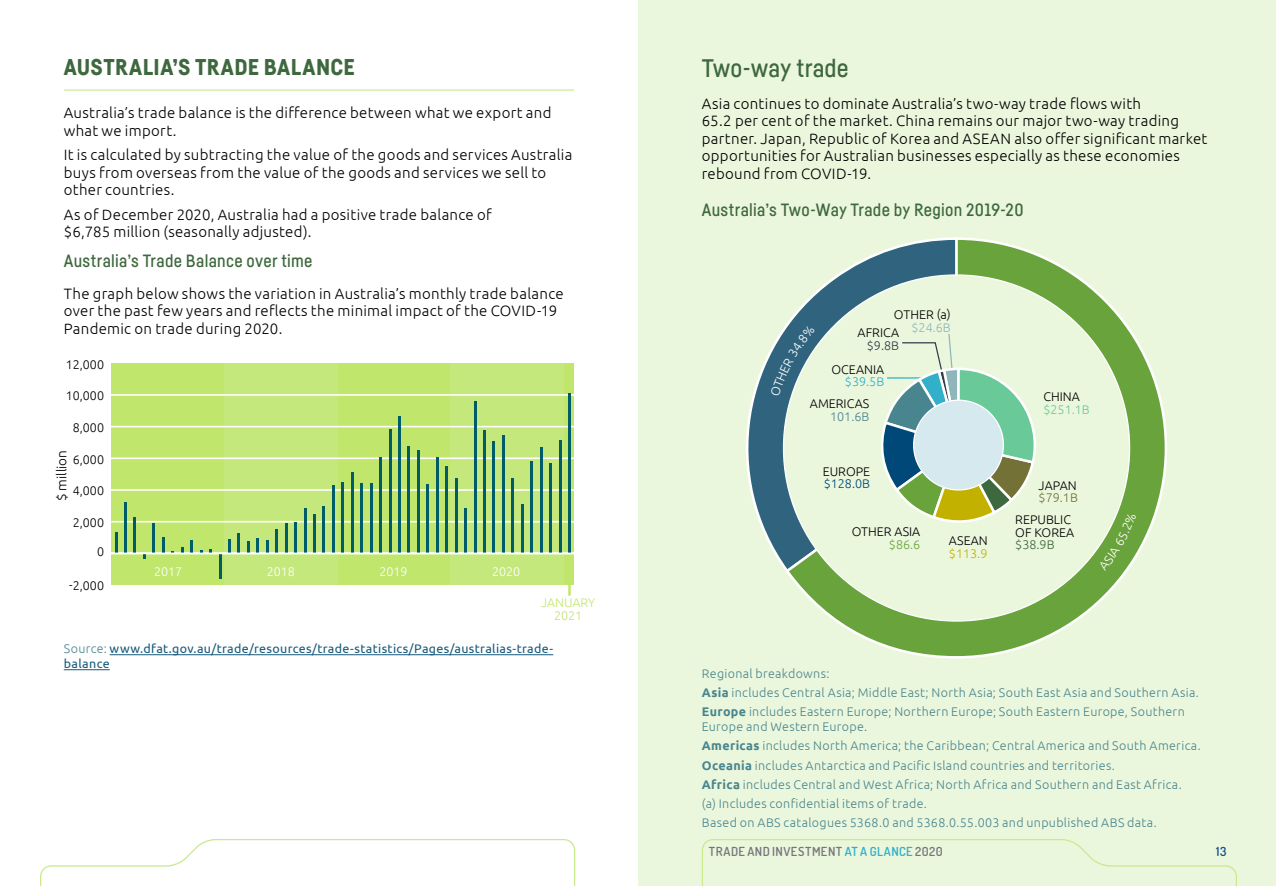
<style>
.page{position:relative;width:1276px;height:886px;background:#fff}
.page>*{position:absolute;margin:0;border:0;box-sizing:border-box;transform-origin:0 0}
.B_-_Heading{font:500 25px "Fabrikat";color:#3e683d}
.A_-_Heading{font:900 22.5px "Fabrikat";letter-spacing:.02em;color:#3e683d}
.E_-_Heading_-_Tables{font:500 17.5px "Fabrikat";letter-spacing:.015em;color:#3e683d}
.t1{font:300 15px/17.5px "Ubuntu";letter-spacing:.02em;color:#000}
.t2{font:300 13.5px "Ubuntu";color:#000}
.Footnotes_Flush{font:300 12.5px/15px "Ubuntu";letter-spacing:.025em;color:#49858e}
.t3{font:300 12.5px/12.5px "Ubuntu";color:#000;text-align:right}
.Footnotes_Flush-2{font:12.5px/15px "Ubuntu";letter-spacing:.03em;color:#165a7c}
.t4{font:600 12.5px "Dosis";letter-spacing:.04em;color:#74777b}
.t5{font:300 12.5px "Ubuntu";color:#fff}
.t6{font:300 12.5px/12.5px "Ubuntu";color:#004877}
.t7{font:300 12.5px/12.5px "Ubuntu";color:#69c998}
.t8{font:300 12.5px/12.5px "Ubuntu";color:#c3b100}
.t9{font:300 12.5px/12.5px "Ubuntu";color:#737136}
.t10{font:300 12.5px/12.5px "Ubuntu";color:#c0e66c;text-align:center}
.t11{font:600 12.5px "Dosis";color:#134f90}
.s1{font-weight:300;color:#49858e}
.s2{color:#8fb6bb}
.s3{color:#303e49}
.s4{color:#32afc9}
.s5{color:#49858e}
.s6{color:#000}
.s7{color:#69a33b}
.s8{color:#3e683d}
.s9{font-weight:700}
</style>
<div class="page">
<svg style="left:40px;top:839px;width:536px;height:47px"></svg>
<hr style="left:64px;top:89px;width:510px;height:2px;background:#dcf0bb">
<hr style="left:110px;top:654px;width:443px;height:1px;background:#165a7c">
<hr style="left:64px;top:669px;width:46px;height:1px;background:#165a7c">
<div style="left:638px;top:0;width:638px;height:886px;background:#ebf7dd"></div>
<svg style="left:701px;top:839px;width:536px;height:47px"></svg>
<svg style="left:746px;top:351px;width:37px;height:216px"></svg>
<svg style="left:783px;top:237px;width:384px;height:422px"></svg>
<div style="left:783px;top:275px;width:346px;height:346px;background:#ebf7dd;border-radius:50%"></div>
<svg style="left:881px;top:333px;width:155px;height:190px"></svg>
<div style="left:913px;top:400px;width:90px;height:90px;background:#d6e9ef;border-radius:50%"></div>
<div style="left:111px;top:363px;width:463px;height:222px;background:#c0e66c"></div>
<div style="left:224px;top:363px;width:113px;height:222px;background:#c5e87c"></div>
<div style="left:451px;top:363px;width:113px;height:222px;background:#c5e87c"></div>
<hr style="left:111px;top:521px;width:463px;height:1px;background:#fff">
<hr style="left:111px;top:489px;width:463px;height:2px;background:#fff">
<hr style="left:111px;top:457px;width:463px;height:2px;background:#fff">
<hr style="left:111px;top:426px;width:463px;height:1px;background:#fff">
<hr style="left:111px;top:394px;width:463px;height:2px;background:#fff">
<hr style="left:115px;top:532px;width:2px;height:21px;background:#005c67">
<hr style="left:124px;top:502px;width:3px;height:51px;background:#005c67">
<hr style="left:134px;top:517px;width:2px;height:36px;background:#005c67">
<svg style="left:143px;top:554px;width:3px;height:5px"></svg>
<hr style="left:153px;top:523px;width:2px;height:30px;background:#005c67">
<hr style="left:162px;top:537px;width:3px;height:16px;background:#005c67">
<svg style="left:190px;top:540px;width:3px;height:12px"></svg>
<hr style="left:219px;top:553px;width:2px;height:26px;background:#005c67">
<hr style="left:228px;top:539px;width:3px;height:14px;background:#005c67">
<hr style="left:238px;top:533px;width:2px;height:20px;background:#005c67">
<svg style="left:247px;top:541px;width:3px;height:11px"></svg>
<hr style="left:256px;top:538px;width:3px;height:15px;background:#005c67">
<svg style="left:266px;top:540px;width:2px;height:12px"></svg>
<hr style="left:275px;top:529px;width:3px;height:24px;background:#005c67">
<hr style="left:285px;top:523px;width:2px;height:30px;background:#005c67">
<hr style="left:294px;top:522px;width:3px;height:31px;background:#005c67">
<hr style="left:304px;top:508px;width:2px;height:45px;background:#005c67">
<hr style="left:313px;top:514px;width:3px;height:39px;background:#005c67">
<hr style="left:323px;top:506px;width:2px;height:47px;background:#005c67">
<hr style="left:332px;top:485px;width:3px;height:68px;background:#005c67">
<hr style="left:341px;top:482px;width:3px;height:71px;background:#005c67">
<hr style="left:351px;top:472px;width:2px;height:81px;background:#005c67">
<hr style="left:360px;top:483px;width:3px;height:70px;background:#005c67">
<hr style="left:370px;top:483px;width:2px;height:70px;background:#005c67">
<hr style="left:379px;top:457px;width:3px;height:96px;background:#005c67">
<hr style="left:389px;top:429px;width:2px;height:124px;background:#005c67">
<hr style="left:398px;top:416px;width:3px;height:137px;background:#005c67">
<hr style="left:408px;top:446px;width:2px;height:107px;background:#005c67">
<hr style="left:417px;top:450px;width:3px;height:103px;background:#005c67">
<hr style="left:426px;top:484px;width:3px;height:69px;background:#005c67">
<hr style="left:436px;top:457px;width:2px;height:96px;background:#005c67">
<hr style="left:445px;top:466px;width:3px;height:87px;background:#005c67">
<hr style="left:455px;top:478px;width:2px;height:75px;background:#005c67">
<hr style="left:464px;top:508px;width:3px;height:45px;background:#005c67">
<hr style="left:474px;top:401px;width:2px;height:152px;background:#005c67">
<hr style="left:483px;top:430px;width:3px;height:123px;background:#005c67">
<hr style="left:493px;top:441px;width:2px;height:112px;background:#005c67">
<hr style="left:502px;top:435px;width:3px;height:118px;background:#005c67">
<hr style="left:511px;top:478px;width:3px;height:75px;background:#005c67">
<hr style="left:521px;top:504px;width:2px;height:49px;background:#005c67">
<hr style="left:530px;top:461px;width:3px;height:92px;background:#005c67">
<hr style="left:540px;top:447px;width:2px;height:106px;background:#005c67">
<hr style="left:549px;top:463px;width:3px;height:90px;background:#005c67">
<hr style="left:559px;top:440px;width:2px;height:113px;background:#005c67">
<hr style="left:568px;top:393px;width:3px;height:160px;background:#005c67">
<hr style="left:111px;top:552px;width:463px;height:2px;background:#fff">
<hr style="left:568px;top:579px;width:3px;height:16px;background:#c0e66c">
<svg style="left:770px;top:325px;width:45px;height:71px"></svg>
<svg style="left:1098px;top:512px;width:38px;height:59px"></svg>
<p class="A_-_Heading" style="left:64px;top:53px;width:293px">AUSTRALIA’S TRADE BALANCE</p>
<p class="t1" style="left:64px;top:104px;width:489px">Australia’s trade balance is the difference between what we export and what we import.</p>
<p class="t1" style="left:64px;top:146px;width:510px">It is calculated by subtracting the value of the goods and services Australia buys from overseas from the value of the goods and services we sell to other countries.</p>
<p class="t1" style="left:64px;top:205px;width:429px">As of December 2020, Australia had a positive trade balance of $6,785 million (seasonally adjusted).</p>
<p class="E_-_Heading_-_Tables" style="left:64px;top:250px;width:250px">Australia’s Trade Balance over time</p>
<p class="t1" style="left:64px;top:284px;width:501px">The graph below shows the variation in Australia’s monthly trade balance over the past few years and reflects the minimal impact of the COVID-19<br>Pandemic on trade during 2020.</p>
<p class="t3" style="left:66px;top:357px;width:40px">12,000</p>
<p class="t3" style="left:66px;top:389px;width:40px">10,000</p>
<p class="t3" style="left:73px;top:421px;width:33px">8,000</p>
<p class="t2" style="left:53px;top:501px;width:53px;rotate:-90deg">$ million</p>
<p class="t3" style="left:73px;top:453px;width:33px">6,000</p>
<p class="t3" style="left:73px;top:484px;width:33px">4,000</p>
<p class="t3" style="left:73px;top:516px;width:33px">2,000</p>
<p class="t3" style="left:97px;top:545px;width:9px">0</p>
<p class="t3" style="left:69px;top:579px;width:36px">-2,000</p>
<p class="t5" style="left:154px;top:564px;width:30px">2017</p>
<p class="t5" style="left:267px;top:564px;width:30px">2018</p>
<p class="t5" style="left:379px;top:564px;width:30px">2019</p>
<p class="t5" style="left:492px;top:564px;width:30px">2020</p>
<p class="t10" style="left:541px;top:596px;width:56px">JANUARY<br>2021</p>
<p class="Footnotes_Flush-2" style="left:64px;top:641px;width:491px"><span class="s1">Source:</span> www.dfat.gov.au/trade/resources/trade-statistics/Pages/australias-trade&shy;balance</p>
<p class="B_-_Heading" style="left:702px;top:53px;width:148px">Two-way trade</p>
<p class="t1" style="left:702px;top:94px;width:507px">Asia continues to dominate Australia’s two-way trade flows with<br>65.2 per cent of the market. China remains our major two-way trading partner. Japan, Republic of Korea and ASEAN also offer significant market opportunities for Australian businesses especially as these economies rebound from COVID-19.</p>
<p class="E_-_Heading_-_Tables" style="left:702px;top:199px;width:323px">Australia’s Two-Way Trade by Region 2019-20</p>
<p class="t3" style="left:894px;top:308px;width:58px">OTHER (a) <span class="s2">$24.6B</span></p>
<p class="t3" style="left:857px;top:326px;width:43px">AFRICA <span class="s3">$9.8B</span></p>
<p class="t3" style="left:831px;top:363px;width:54px">OCEANIA <span class="s4">$39.5B</span></p>
<p class="t3" style="left:810px;top:397px;width:61px">AMERICAS<br><span class="s5">101.6B</span></p>
<p class="t6" style="left:823px;top:465px;width:49px"><span class="s6">EUROPE </span>$128.0B</p>
<p class="t3" style="left:851px;top:525px;width:70px">OTHER ASIA <span class="s7">$86.6</span></p>
<p class="t8" style="left:949px;top:534px;width:40px"><span class="s6">ASEAN </span>$113.9</p>
<p class="t7" style="left:1043px;top:390px;width:48px"><span class="s6">CHINA </span>$251.1B</p>
<p class="t9" style="left:1038px;top:479px;width:41px"><span class="s6">JAPAN </span>$79.1B</p>
<p class="t3" style="left:1015px;top:513px;width:61px;text-align:left">REPUBLIC<br>OF KOREA <span class="s8">$38.9B</span></p>
<p class="Footnotes_Flush" style="left:702px;top:665px;width:129px">Regional breakdowns:</p>
<p class="Footnotes_Flush" style="left:702px;top:684px;width:498px"><span class="s9">Asia</span> includes Central Asia; Middle East; North Asia; South East Asia and Southern Asia.</p>
<p class="Footnotes_Flush" style="left:702px;top:704px;width:484px"><span class="s9">Europe</span> includes Eastern Europe; Northern Europe; South Eastern Europe, Southern<br>Europe and Western Europe.</p>
<p class="Footnotes_Flush" style="left:702px;top:738px;width:500px"><span class="s9">Americas</span> includes North America; the Caribbean; Central America and South America.</p>
<p class="Footnotes_Flush" style="left:702px;top:757px;width:415px"><span class="s9">Oceania</span> includes Antarctica and Pacific Island countries and territories.</p>
<p class="Footnotes_Flush" style="left:702px;top:776px;width:481px"><span class="s9">Africa</span> includes Central and West Africa; North Africa and Southern and East Africa.</p>
<p class="Footnotes_Flush" style="left:702px;top:796px;width:226px">(a) Includes confidential items of trade.</p>
<p class="Footnotes_Flush" style="left:702px;top:815px;width:456px">Based on ABS catalogues 5368.0 and 5368.0.55.003 and unpublished ABS data.</p>
<p class="t4" style="left:709px;top:843px;width:235px">TRADE AND INVESTMENT <span class="s4">AT A GLANCE</span> 2020</p>
<p class="t11" style="left:1216px;top:843px;width:12px">13</p>
</div>
